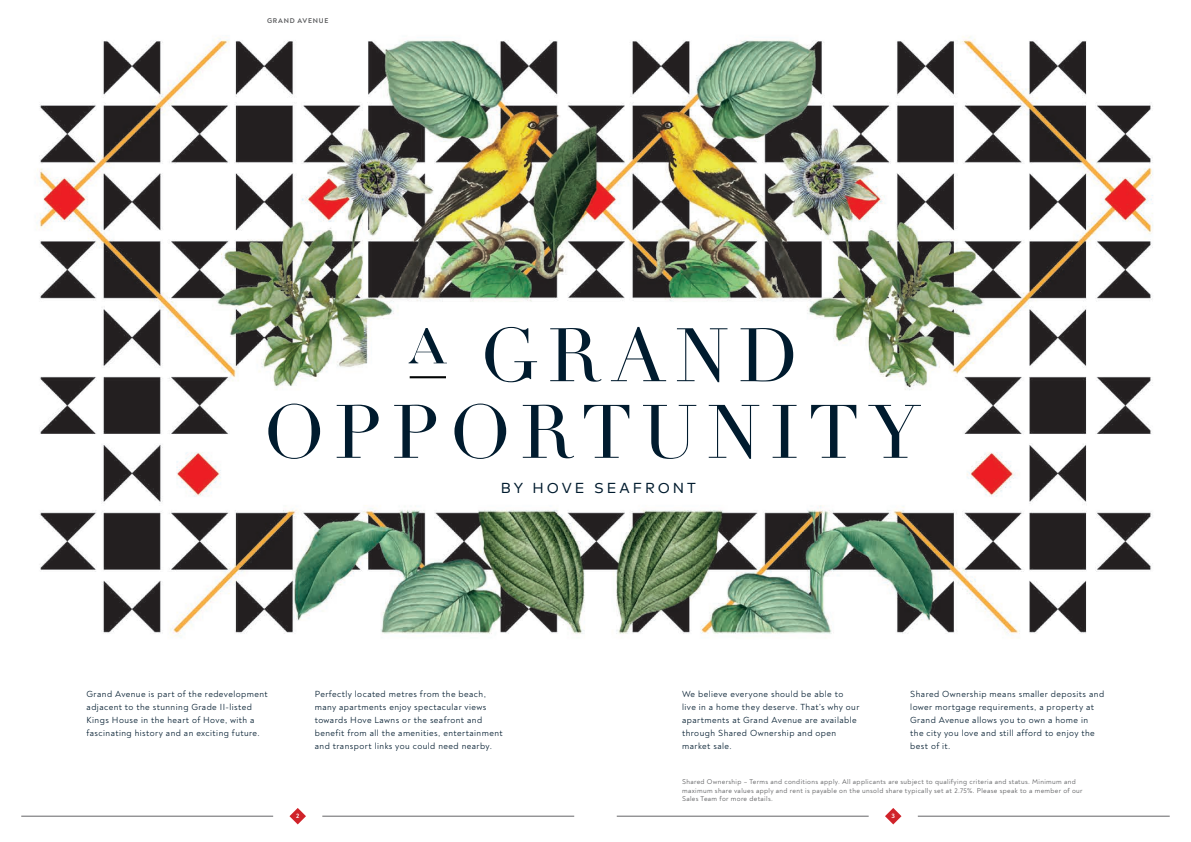
<style>
.page{position:relative;width:1191px;height:842px;background:#fff}
.page>*{position:absolute;margin:0;border:0;box-sizing:border-box;transform-origin:0 0}
.t1{font:74.3px/76.6px "Didot";letter-spacing:.125em;color:#001b2e}
.t2{font:300 50.5px "MADE Coachella";color:#001b2e}
.t3{font:14.4px "Mark Pro";letter-spacing:.205em;color:#001b2e}
.t4{font:9px/13px "Noah";letter-spacing:.05em;color:#001b2e}
.t5{font:7px/8.4px "Noah";letter-spacing:.05em;color:#57585a}
.t6{font:700 7px "Noah";letter-spacing:.11em;color:#57585a}
.t7{font:700 6.5px "Noah";color:#fff}
</style>
<div class="page">
<img style="left:21px;top:36px;width:1149px;height:789px">
<hr style="left:410px;top:376px;width:36px;height:2px;background:#020404">
<svg style="left:885px;top:808px;width:16px;height:16px"></svg>
<hr style="left:617px;top:816px;width:251px;height:1px;background:#656567">
<hr style="left:917px;top:816px;width:252px;height:1px;background:#656567">
<svg style="left:289px;top:808px;width:17px;height:16px"></svg>
<hr style="left:21px;top:816px;width:252px;height:1px;background:#656567">
<hr style="left:322px;top:816px;width:252px;height:1px;background:#656567">
<p class="t6" style="left:267px;top:16px;width:63px">GRAND AVENUE</p>
<h1 class="t1" style="left:263px;top:319px;width:659px;text-indent:216px">GRAND<br>OPPORTUNITY</h1>
<h3 class="t3" style="left:501px;top:477px;width:197px">BY HOVE SEAFRONT</h3>
<h2 class="t2" style="left:408px;top:316px;width:41px">A</h2>
<p class="t4" style="left:87px;top:688px;width:183px">Grand Avenue is part of the redevelopment adjacent to the stunning Grade II-listed Kings House in the heart of Hove, with a fascinating history and an exciting future.</p>
<p class="t4" style="left:315px;top:688px;width:189px">Perfectly located metres from the beach, many apartments enjoy spectacular views towards Hove Lawns or the seafront and benefit from all the amenities, entertainment and transport links you could need nearby.</p>
<p class="t4" style="left:682px;top:688px;width:179px">We believe everyone should be able to<br>live in a home they deserve. That’s why our apartments at Grand Avenue are available through Shared Ownership and open market sale.</p>
<p class="t4" style="left:910px;top:688px;width:195px">Shared Ownership means smaller deposits and lower mortgage requirements, a property at Grand Avenue allows you to own a home in<br>the city you love and still afford to enjoy the best of it.</p>
<p class="t5" style="left:682px;top:778px;width:402px">Shared Ownership – Terms and conditions apply. All applicants are subject to qualifying criteria and status. Minimum and maximum share values apply and rent is payable on the unsold share typically set at 2.75%. Please speak to a member of our<br>Sales Team for more details.</p>
<p class="t7" style="left:296px;top:812px;width:5px">2</p>
<p class="t7" style="left:891px;top:812px;width:5px">3</p>
</div>
